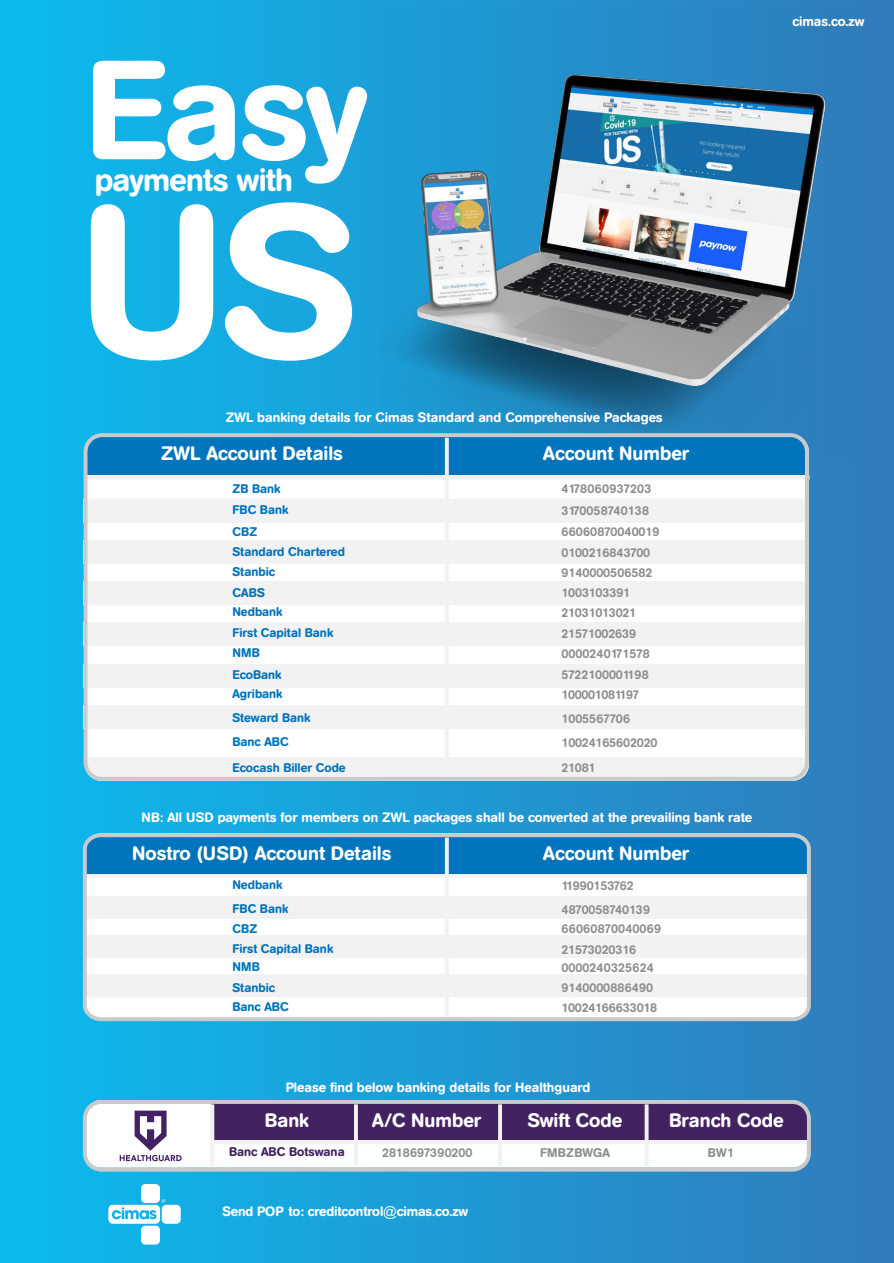
<style>
.page{position:relative;width:894px;height:1263px;background:#fff}
.page>*{position:absolute;margin:0;border:0;box-sizing:border-box;transform-origin:0 0}
.t1{font:500 214.65px "AG Book Rounded";color:#fff}
.t2{font:500 139.35px "AG Book Rounded";color:#fff}
.t3{font:500 31.8px "AG Book Rounded";letter-spacing:-.02em;color:#fff}
.t4{font:500 19.35px "AG Book Rounded";color:#fff}
.t5{font:500 13.5px "AG Book Rounded";color:#fff}
.t6{font:500 12.45px "AG Book Rounded";letter-spacing:-.01em;color:#8e8e8d}
.t7{font:500 12.45px "AG Book Rounded";color:#0274bb}
.t8{font:500 12.45px "AG Book Rounded";letter-spacing:.02em;color:#8e8e8d}
.t9{font:500 12.45px "AG Book Rounded";letter-spacing:.015em;color:#8e8e8d}
.t10{font:500 12.45px "AG Book Rounded";color:#422261}
.t11{font:500 12.45px "AG Book Rounded";letter-spacing:-.03em;color:#8e8e8d}
.s1{font-family:"Arial";font-weight:400}
</style>
<div class="page">
<div style="left:0;top:1px;width:893px;height:1262px;background:linear-gradient(to right,#0bbbef,#327bb9)"></div>
<img style="left:379px;top:10px;width:476px;height:451px">
<svg style="left:81px;top:831px;width:731px;height:192px"></svg>
<hr style="left:444px;top:838px;width:4px;height:178px;background:#f2f2f2">
<div style="left:141px;top:1184px;width:19px;height:19px;background:#fff;border-radius:4px"></div>
<div style="left:162px;top:1205px;width:19px;height:19px;background:#fff;border-radius:4px"></div>
<div style="left:141px;top:1226px;width:19px;height:18px;background:#fff;border-radius:4px"></div>
<svg style="left:108px;top:1199px;width:57px;height:25px"></svg>
<div style="left:85px;top:1100px;width:723px;height:68px;background:#fff;border-radius:17px"></div>
<hr style="left:212px;top:1140px;width:597px;height:4px;background:#f2f2f2">
<div style="left:212px;top:1104px;width:596px;height:36px;background:#422261"></div>
<div style="left:83px;top:1100px;width:727px;height:72px;border:4px solid #cacaca;border-radius:17px"></div>
<svg style="left:498px;top:1104px;width:4px;height:62px"></svg>
<svg style="left:644px;top:1104px;width:4px;height:62px"></svg>
<svg style="left:354px;top:1104px;width:4px;height:62px"></svg>
<hr style="left:210px;top:1104px;width:4px;height:62px;background:#f2f2f2">
<svg style="left:120px;top:1111px;width:61px;height:50px"></svg>
<div style="left:85px;top:435px;width:723px;height:346px;background:#fff;border-radius:17px"></div>
<div style="left:85px;top:757px;width:723px;height:24px;background:#f2f2f2"></div>
<hr style="left:84px;top:475px;width:725px;height:4px;background:#f2f2f2">
<div style="left:83px;top:499px;width:725px;height:23px;background:#f2f2f2"></div>
<div style="left:83px;top:581px;width:725px;height:24px;background:#f2f2f2"></div>
<div style="left:83px;top:664px;width:725px;height:23px;background:#f2f2f2"></div>
<div style="left:83px;top:540px;width:725px;height:24px;background:#f2f2f2"></div>
<div style="left:83px;top:623px;width:725px;height:23px;background:#f2f2f2"></div>
<div style="left:83px;top:705px;width:725px;height:24px;background:#f2f2f2"></div>
<div style="left:85px;top:435px;width:721px;height:39px;background:#0274bb"></div>
<div style="left:83px;top:433px;width:725px;height:348px;border:4px solid #cacaca;border-radius:17px"></div>
<hr style="left:444px;top:438px;width:4px;height:338px;background:#f2f2f2">
<h2 class="t2" style="left:85px;top:60px;width:283px">Easy</h2>
<h1 class="t1" style="left:78px;top:204px;width:279px">US</h1>
<h3 class="t3" style="left:95px;top:168px;width:200px">payments with</h3>
<p class="t5" style="left:226px;top:412px;width:438px">ZWL banking details for Cimas Standard and Comprehensive Packages</p>
<h3 class="t4" style="left:161px;top:447px;width:183px">ZWL Account Details</h3>
<p class="t7" style="left:232px;top:484px;width:50px">ZB Bank</p>
<p class="t8" style="left:561px;top:484px;width:91px">4178060937203</p>
<p class="t7" style="left:232px;top:505px;width:57px">FBC Bank</p>
<p class="t6" style="left:561px;top:506px;width:89px">3170058740138</p>
<p class="t7" style="left:232px;top:527px;width:26px">CBZ</p>
<p class="t9" style="left:561px;top:528px;width:99px">66060870040019</p>
<p class="t7" style="left:232px;top:547px;width:114px">Standard Chartered</p>
<p class="t6" style="left:561px;top:548px;width:90px">0100216843700</p>
<p class="t7" style="left:232px;top:567px;width:44px">Stanbic</p>
<p class="t6" style="left:561px;top:568px;width:92px">9140000506582</p>
<p class="t7" style="left:232px;top:588px;width:34px">CABS</p>
<p class="t6" style="left:561px;top:588px;width:70px">1003103391</p>
<p class="t7" style="left:232px;top:607px;width:52px">Nedbank</p>
<p class="t6" style="left:561px;top:608px;width:76px">21031013021</p>
<p class="t7" style="left:232px;top:628px;width:102px">First Capital Bank</p>
<p class="t6" style="left:561px;top:629px;width:76px">21571002639</p>
<p class="t7" style="left:232px;top:648px;width:29px">NMB</p>
<p class="t6" style="left:561px;top:649px;width:90px">0000240171578</p>
<p class="t7" style="left:232px;top:670px;width:51px">EcoBank</p>
<p class="t6" style="left:561px;top:670px;width:89px">5722100001198</p>
<p class="t7" style="left:232px;top:689px;width:52px">Agribank</p>
<p class="t11" style="left:561px;top:690px;width:79px">100001081197</p>
<p class="t7" style="left:232px;top:713px;width:80px">Steward Bank</p>
<p class="t6" style="left:561px;top:714px;width:70px">1005567706</p>
<p class="t7" style="left:232px;top:737px;width:58px">Banc ABC</p>
<p class="t6" style="left:561px;top:738px;width:97px">10024165602020</p>
<p class="t7" style="left:232px;top:763px;width:115px">Ecocash Biller Code</p>
<p class="t6" style="left:561px;top:763px;width:35px">21081</p>
<h3 class="t4" style="left:543px;top:447px;width:147px">Account Number</h3>
<p class="t5" style="left:141px;top:813px;width:612px">NB: All USD payments for members on ZWL packages shall be converted at the prevailing bank rate</p>
<h3 class="t4" style="left:132px;top:847px;width:261px">Nostro (USD) Account Details</h3>
<h3 class="t4" style="left:543px;top:847px;width:147px">Account Number</h3>
<p class="t7" style="left:232px;top:880px;width:52px">Nedbank</p>
<p class="t6" style="left:561px;top:881px;width:74px">11990153762</p>
<p class="t7" style="left:232px;top:904px;width:57px">FBC Bank</p>
<p class="t6" style="left:561px;top:905px;width:90px">4870058740139</p>
<p class="t7" style="left:232px;top:924px;width:26px">CBZ</p>
<p class="t8" style="left:561px;top:924px;width:101px">66060870040069</p>
<p class="t7" style="left:232px;top:944px;width:102px">First Capital Bank</p>
<p class="t6" style="left:561px;top:945px;width:76px">21573020316</p>
<p class="t7" style="left:232px;top:962px;width:29px">NMB</p>
<p class="t6" style="left:561px;top:963px;width:94px">0000240325624</p>
<p class="t7" style="left:232px;top:983px;width:44px">Stanbic</p>
<p class="t9" style="left:561px;top:983px;width:93px">9140000886490</p>
<p class="t7" style="left:232px;top:1002px;width:58px">Banc ABC</p>
<p class="t6" style="left:561px;top:1003px;width:97px">10024166633018</p>
<p class="t5" style="left:792px;top:17px;width:73px">cimas.co.zw</p>
<p class="t5" style="left:285px;top:1082px;width:306px">Please find below banking details for Healthguard</p>
<h3 class="t4" style="left:372px;top:1113px;width:110px">A/C Number</h3>
<h3 class="t4" style="left:527px;top:1113px;width:96px">Swift Code</h3>
<h3 class="t4" style="left:668px;top:1113px;width:116px">Branch Code</h3>
<p class="t6" style="left:540px;top:1148px;width:71px">FMBZBWGA</p>
<p class="t6" style="left:707px;top:1148px;width:28px">BW1</p>
<h3 class="t4" style="left:265px;top:1113px;width:46px">Bank</h3>
<p class="t10" style="left:229px;top:1147px;width:117px">Banc ABC Botswana</p>
<p class="t6" style="left:382px;top:1148px;width:92px">2818697390200</p>
<p class="t5" style="left:222px;top:1207px;width:247px">Send POP to: creditcontrol<span class="s1">@</span>cimas.co.zw</p>
</div>
